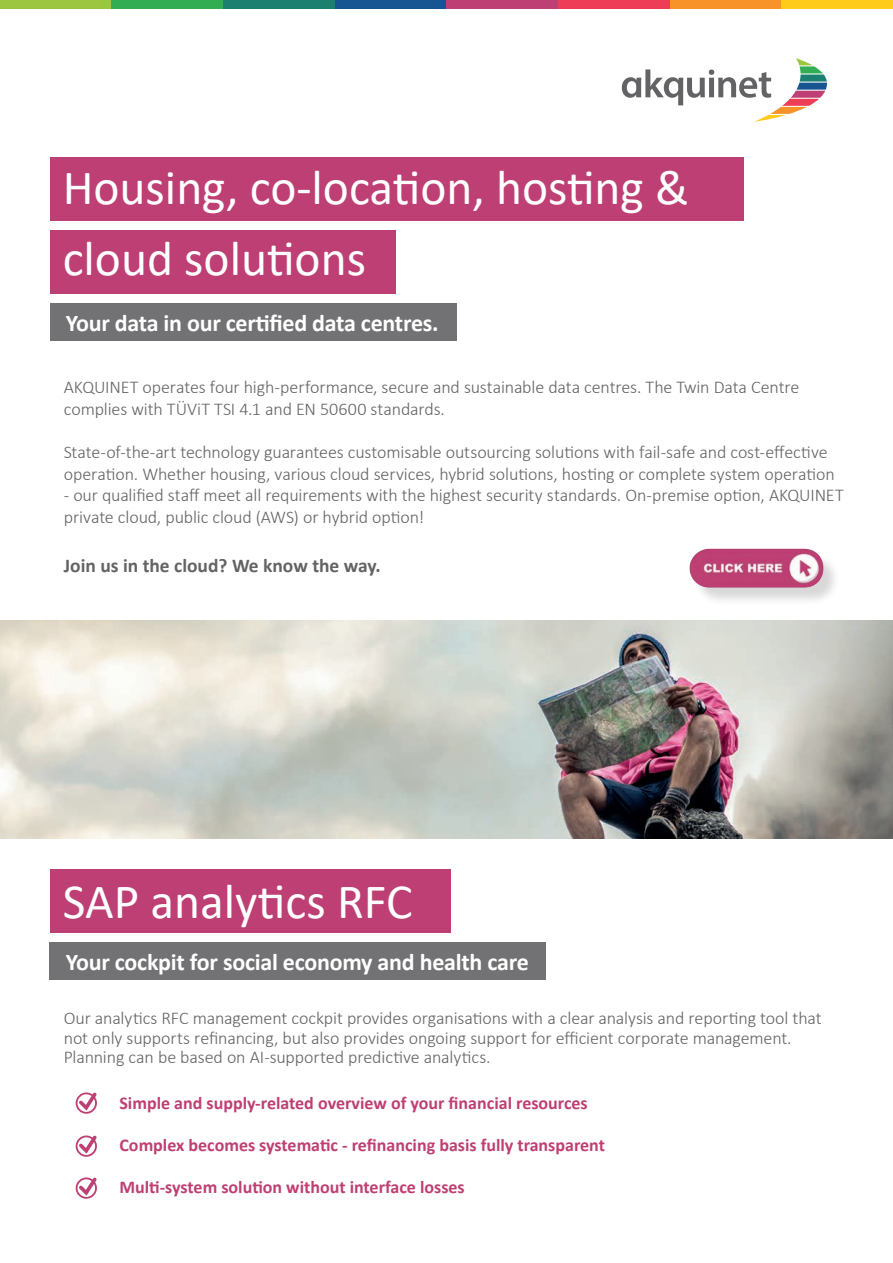
<style>
.page{position:relative;width:893px;height:1263px;background:#fff}
.page>*{position:absolute;margin:0;border:0;box-sizing:border-box;transform-origin:0 0}
.t1{font:49.5px/70.5px "Calibri";color:#fff}
.t2{font:700 24px "Calibri";letter-spacing:-.01em;color:#fff}
.t3{font:700 19.5px "Calibri";color:#636366}
.t4{font:300 18px/21.6px "Calibri";letter-spacing:-.005em;color:#636366}
.t5{font:700 18px "Calibri";color:#be3f73}
</style>
<div class="page">
<div style="left:0;top:0;width:112px;height:9px;background:#9cc540"></div>
<div style="left:112px;top:0;width:111px;height:9px;background:#32ad54"></div>
<div style="left:223px;top:0;width:112px;height:9px;background:#1b806f"></div>
<div style="left:335px;top:0;width:111px;height:9px;background:#165591"></div>
<div style="left:446px;top:0;width:112px;height:9px;background:#be3f73"></div>
<div style="left:558px;top:0;width:112px;height:9px;background:#ee3d56"></div>
<div style="left:670px;top:0;width:111px;height:9px;background:#f79328"></div>
<div style="left:781px;top:0;width:112px;height:9px;background:#fecb1b"></div>
<svg style="left:622px;top:58px;width:205px;height:64px"></svg>
<img style="left:0;top:621px;width:893px;height:218px">
<div style="left:50px;top:869px;width:401px;height:64px;background:#be3f73"></div>
<div style="left:50px;top:942px;width:496px;height:38px;background:#727275"></div>
<div style="left:50px;top:157px;width:693px;height:64px;background:#be3f73"></div>
<div style="left:50px;top:230px;width:345px;height:64px;background:#be3f73"></div>
<div style="left:50px;top:304px;width:406px;height:37px;background:#727275"></div>
<svg style="left:76px;top:1092px;width:21px;height:21px"></svg>
<svg style="left:76px;top:1135px;width:21px;height:21px"></svg>
<svg style="left:76px;top:1177px;width:21px;height:21px"></svg>
<div style="left:76px;top:1092px;width:21px;height:22px;border:2px solid #be3f73;border-radius:50%"></div>
<div style="left:76px;top:1135px;width:21px;height:22px;border:2px solid #be3f73;border-radius:50%"></div>
<div style="left:76px;top:1177px;width:21px;height:22px;border:2px solid #be3f73;border-radius:50%"></div>
<div style="left:693px;top:552px;width:148px;height:54px;background:#636366;opacity:.25"></div>
<img style="left:689px;top:548px;width:138px;height:47px">
<p class="t1" style="left:63px;top:151px;width:628px">Housing, co-location, hosting &amp; cloud solutions</p>
<p class="t2" style="left:66px;top:307px;width:374px">Your data in our certified data centres.</p>
<p class="t4" style="left:64px;top:376px;width:737px">AKQUINET operates four high-performance, secure and sustainable data centres. The Twin Data Centre complies with TÜViT TSI 4.1 and EN 50600 standards.</p>
<p class="t4" style="left:64px;top:441px;width:773px">State-of-the-art technology guarantees customisable outsourcing solutions with fail-safe and cost-effective operation. Whether housing, various cloud services, hybrid solutions, hosting or complete system operation</p>
<p class="t4" style="left:64px;top:484px;width:781px">- our qualified staff meet all requirements with the highest security standards. On-premise option, AKQUINET private cloud, public cloud (AWS) or hybrid option!</p>
<p class="t3" style="left:64px;top:552px;width:318px">Join us in the cloud? We know the way.</p>
<p class="t1" style="left:63px;top:865px;width:351px">SAP analytics RFC</p>
<p class="t2" style="left:66px;top:945px;width:464px">Your cockpit for social economy and health care</p>
<p class="t4" style="left:64px;top:1008px;width:759px;line-height:19.5px">Our analytics RFC management cockpit provides organisations with a clear analysis and reporting tool that not only supports refinancing, but also provides ongoing support for efficient corporate management.<br>Planning can be based on AI-supported predictive analytics.</p>
<p class="t5" style="left:119px;top:1090px;width:470px">Simple and supply-related overview of your financial resources</p>
<p class="t5" style="left:119px;top:1132px;width:487px">Complex becomes systematic - refinancing basis fully transparent</p>
<p class="t5" style="left:119px;top:1174px;width:347px">Multi-system solution without interface losses</p>
</div>
